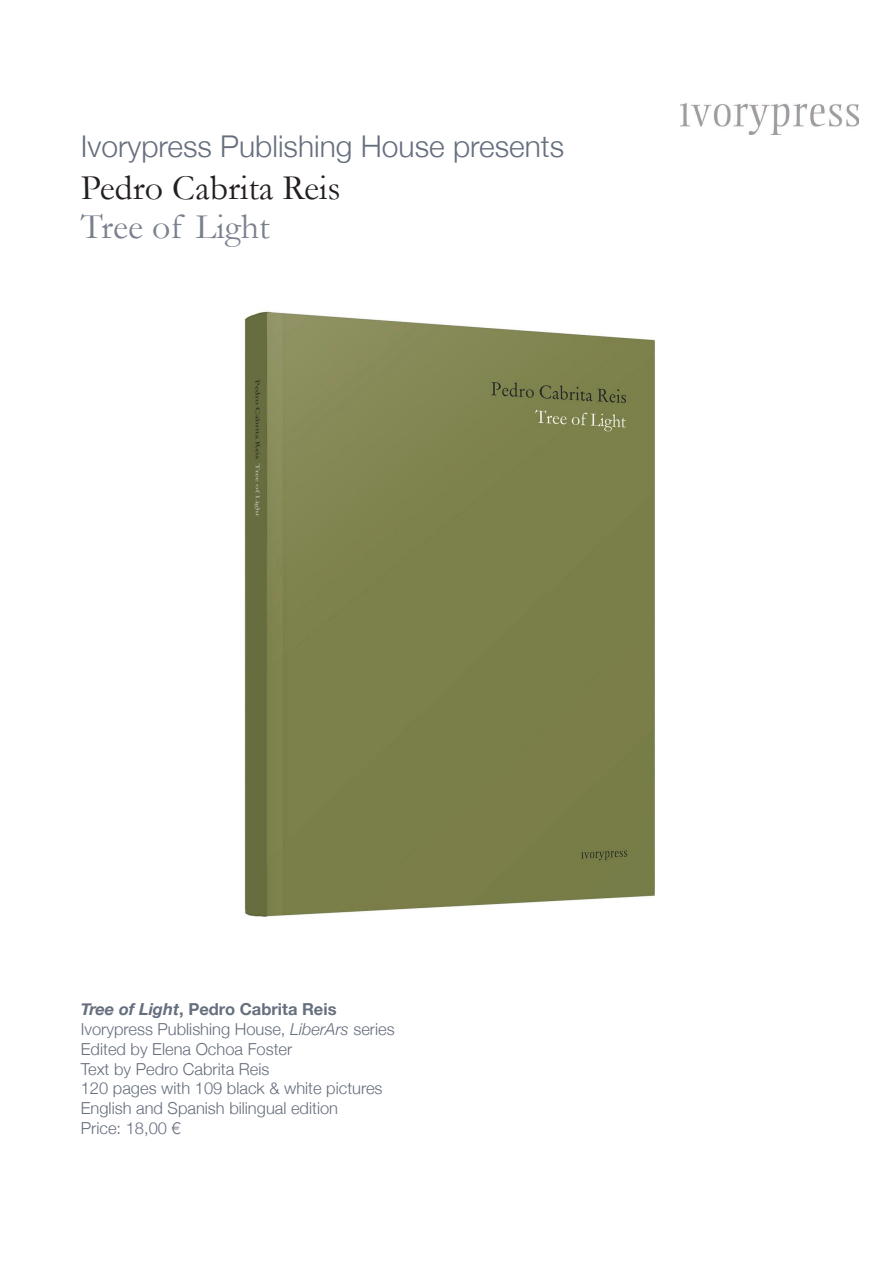
<style>
.page{position:relative;width:893px;height:1263px;background:#fff}
.page>*{position:absolute;margin:0;border:0;box-sizing:border-box;transform-origin:0 0}
.t1{font:36px "Garamond";color:#241f1f}
.t2{font:36px "Garamond";color:#79818e}
.t3{font:300 30px "Helvetica Neue";color:#666f7e}
.t4{font:300 16.5px/19.8px "Helvetica Neue";color:#666f7e}
.s1{font-weight:700;font-style:italic}
.s2{font-weight:700}
.s3{font-style:italic}
</style>
<div class="page">
<img style="left:680px;top:103px;width:179px;height:32px">
<img style="left:244px;top:311px;width:411px;height:606px">
<h2 class="t3" style="left:81px;top:128px;width:485px">Ivorypress Publishing House presents</h2>
<h1 class="t1" style="left:81px;top:166px;width:261px">Pedro Cabrita Reis</h1>
<h1 class="t2" style="left:81px;top:205px;width:190px">Tree of Light</h1>
<p class="t4" style="left:81px;top:999px;width:315px"><span class="s1">Tree of Light</span><span class="s2">, Pedro Cabrita Reis<br></span>Ivorypress Publishing House, <span class="s3">LiberArs</span> series<br>Edited by Elena Ochoa Foster<br>Text by Pedro Cabrita Reis<br>120 pages with 109 black &amp; white pictures<br>English and Spanish bilingual edition<br>Price: 18,00 €</p>
</div>
